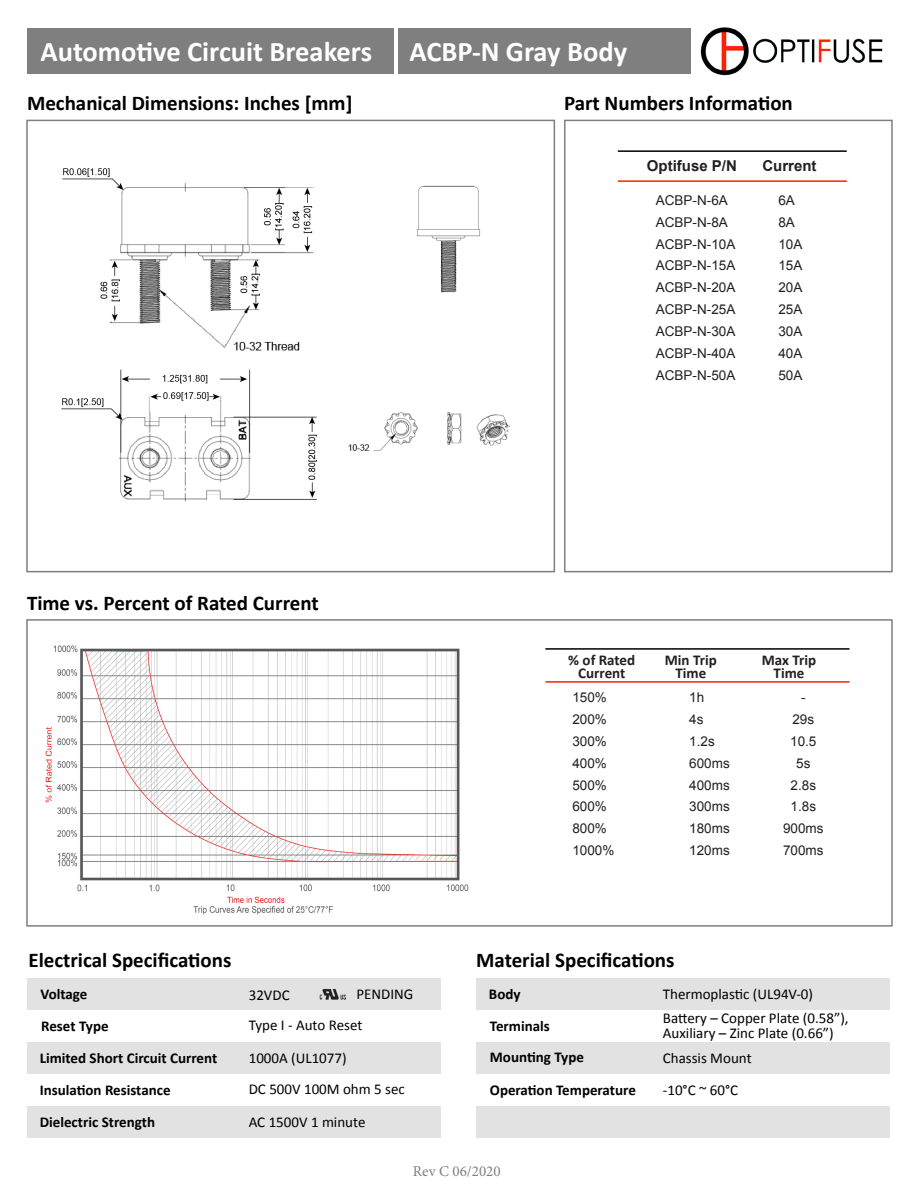
<style>
.page{position:relative;width:918px;height:1188px;background:#fff}
.page>*{position:absolute;margin:0;border:0;box-sizing:border-box;transform-origin:0 0}
.t1{font:700 28.5px "Calibri";color:#fff}
.t2{font:700 21px "Calibri";color:#000}
.t3{font:15px "Calibri";color:#000}
.t4{font:700 15px "Calibri";color:#000}
.t5{font:700 15px/13.5px "Calibri";color:#231f20;text-align:center}
.t6{font:700 15px "Arial";color:#231f20}
.t7{font:15px "Minion Pro";color:#7f7f7f}
.t8{font:13.5px "Arial";color:#231f20}
</style>
<div class="page">
<img style="left:701px;top:27px;width:182px;height:49px">
<div style="left:26px;top:120px;width:529px;height:452px;border:2px solid #7f7f7f"></div>
<div style="left:26px;top:619px;width:867px;height:308px;border:2px solid #7f7f7f"></div>
<div style="left:564px;top:120px;width:329px;height:452px;border:2px solid #7f7f7f"></div>
<div style="left:27px;top:978px;width:414px;height:32px;background:#e2e2e2"></div>
<div style="left:476px;top:978px;width:414px;height:32px;background:#e2e2e2"></div>
<div style="left:27px;top:1042px;width:414px;height:32px;background:#e2e2e2"></div>
<div style="left:476px;top:1042px;width:414px;height:32px;background:#e2e2e2"></div>
<div style="left:27px;top:1107px;width:414px;height:31px;background:#e2e2e2"></div>
<div style="left:476px;top:1107px;width:414px;height:31px;background:#e2e2e2"></div>
<hr style="left:618px;top:180px;width:229px;height:2px;background:#ff2100">
<hr style="left:618px;top:150px;width:229px;height:2px;background:#000">
<div style="left:27px;top:29px;width:366px;height:45px;background:#7f7f7f"></div>
<div style="left:399px;top:28px;width:292px;height:46px;background:#7f7f7f"></div>
<img style="left:319px;top:989px;width:28px;height:11px">
<hr style="left:545px;top:681px;width:305px;height:2px;background:#ff2100">
<hr style="left:545px;top:648px;width:305px;height:2px;background:#000">
<img style="left:61px;top:168px;width:256px;height:334px">
<img style="left:28px;top:628px;width:441px;height:294px">
<img style="left:417px;top:185px;width:63px;height:108px">
<img style="left:348px;top:412px;width:162px;height:39px">
<p class="t1" style="left:40px;top:31px;width:333px">Automotive Circuit Breakers</p>
<p class="t1" style="left:409px;top:31px;width:219px">ACBP-N Gray Body</p>
<p class="t2" style="left:27px;top:88px;width:327px">Mechanical Dimensions: Inches [mm]</p>
<p class="t2" style="left:564px;top:88px;width:230px">Part Numbers Information</p>
<p class="t2" style="left:27px;top:588px;width:293px">Time vs. Percent of Rated Current</p>
<p class="t6" style="left:647px;top:156px;width:92px">Optifuse P/N</p>
<p class="t6" style="left:762px;top:156px;width:56px">Current</p>
<p class="t8" style="left:656px;top:191px;width:74px">ACBP-N-6A</p>
<p class="t8" style="left:778px;top:191px;width:18px">6A</p>
<p class="t8" style="left:656px;top:213px;width:74px">ACBP-N-8A</p>
<p class="t8" style="left:778px;top:213px;width:18px">8A</p>
<p class="t8" style="left:656px;top:235px;width:81px">ACBP-N-10A</p>
<p class="t8" style="left:778px;top:235px;width:26px">10A</p>
<p class="t8" style="left:656px;top:257px;width:81px">ACBP-N-15A</p>
<p class="t8" style="left:778px;top:257px;width:26px">15A</p>
<p class="t8" style="left:656px;top:279px;width:81px">ACBP-N-20A</p>
<p class="t8" style="left:778px;top:279px;width:26px">20A</p>
<p class="t8" style="left:656px;top:301px;width:81px">ACBP-N-25A</p>
<p class="t8" style="left:778px;top:301px;width:26px">25A</p>
<p class="t8" style="left:656px;top:322px;width:81px">ACBP-N-30A</p>
<p class="t8" style="left:778px;top:322px;width:26px">30A</p>
<p class="t8" style="left:656px;top:344px;width:81px">ACBP-N-40A</p>
<p class="t8" style="left:778px;top:344px;width:26px">40A</p>
<p class="t8" style="left:656px;top:366px;width:81px">ACBP-N-50A</p>
<p class="t8" style="left:778px;top:366px;width:26px">50A</p>
<p class="t5" style="left:568px;top:653px;width:68px">% of Rated<br>Current</p>
<p class="t5" style="left:665px;top:653px;width:53px">Min Trip<br>Time</p>
<p class="t5" style="left:762px;top:653px;width:56px">Max Trip</p>
<p class="t5" style="left:774px;top:666px;width:32px">Time</p>
<p class="t8" style="left:572px;top:689px;width:36px">150%</p>
<p class="t8" style="left:689px;top:689px;width:17px">1h</p>
<p class="t8" style="left:801px;top:689px;width:6px">-</p>
<p class="t8" style="left:572px;top:711px;width:36px">200%</p>
<p class="t8" style="left:689px;top:711px;width:16px">4s</p>
<p class="t8" style="left:792px;top:711px;width:23px">29s</p>
<p class="t8" style="left:572px;top:732px;width:36px">300%</p>
<p class="t8" style="left:689px;top:732px;width:27px">1.2s</p>
<p class="t8" style="left:790px;top:732px;width:28px">10.5</p>
<p class="t8" style="left:572px;top:754px;width:36px">400%</p>
<p class="t8" style="left:689px;top:754px;width:42px">600ms</p>
<p class="t8" style="left:796px;top:754px;width:16px">5s</p>
<p class="t8" style="left:572px;top:776px;width:36px">500%</p>
<p class="t8" style="left:689px;top:776px;width:42px">400ms</p>
<p class="t8" style="left:791px;top:776px;width:27px">2.8s</p>
<p class="t8" style="left:572px;top:798px;width:36px">600%</p>
<p class="t8" style="left:689px;top:798px;width:42px">300ms</p>
<p class="t8" style="left:791px;top:798px;width:27px">1.8s</p>
<p class="t8" style="left:572px;top:820px;width:36px">800%</p>
<p class="t8" style="left:689px;top:820px;width:42px">180ms</p>
<p class="t8" style="left:783px;top:820px;width:42px">900ms</p>
<p class="t8" style="left:572px;top:842px;width:44px">1000%</p>
<p class="t8" style="left:689px;top:842px;width:42px">120ms</p>
<p class="t8" style="left:783px;top:842px;width:42px">700ms</p>
<p class="t2" style="left:28px;top:945px;width:205px">Electrical Specifications</p>
<p class="t2" style="left:476px;top:946px;width:200px">Material Specifications</p>
<p class="t4" style="left:40px;top:983px;width:48px">Voltage</p>
<p class="t4" style="left:489px;top:983px;width:33px">Body</p>
<p class="t4" style="left:41px;top:1016px;width:69px">Reset Type</p>
<p class="t3" style="left:356px;top:984px;width:58px">PENDING</p>
<p class="t3" style="left:249px;top:985px;width:42px">32VDC</p>
<p class="t3" style="left:249px;top:1016px;width:115px">Type I - Auto Reset</p>
<p class="t4" style="left:490px;top:1016px;width:62px">Terminals</p>
<p class="t4" style="left:490px;top:1047px;width:96px">Mounting Type</p>
<p class="t4" style="left:490px;top:1080px;width:148px">Operation Temperature</p>
<p class="t3" style="left:249px;top:1049px;width:99px">1000A (UL1077)</p>
<p class="t3" style="left:249px;top:1080px;width:158px">DC 500V 100M ohm 5 sec</p>
<p class="t3" style="left:249px;top:1113px;width:118px">AC 1500V 1 minute</p>
<p class="t4" style="left:40px;top:1048px;width:179px">Limited Short Circuit Current</p>
<p class="t4" style="left:40px;top:1080px;width:132px">Insulation Resistance</p>
<p class="t4" style="left:40px;top:1111px;width:117px">Dielectric Strength</p>
<p class="t7" style="left:413px;top:1162px;width:89px">Rev C 06/2020</p>
<p class="t3" style="left:663px;top:984px;width:152px">Thermoplastic (UL94V-0)</p>
<p class="t3" style="left:663px;top:1009px;width:187px">Battery – Copper Plate (0.58”),</p>
<p class="t3" style="left:663px;top:1024px;width:172px">Auxiliary – Zinc Plate (0.66”)</p>
<p class="t3" style="left:663px;top:1049px;width:90px">Chassis Mount</p>
<p class="t3" style="left:663px;top:1081px;width:77px">-10°C ~ 60°C</p>
</div>
